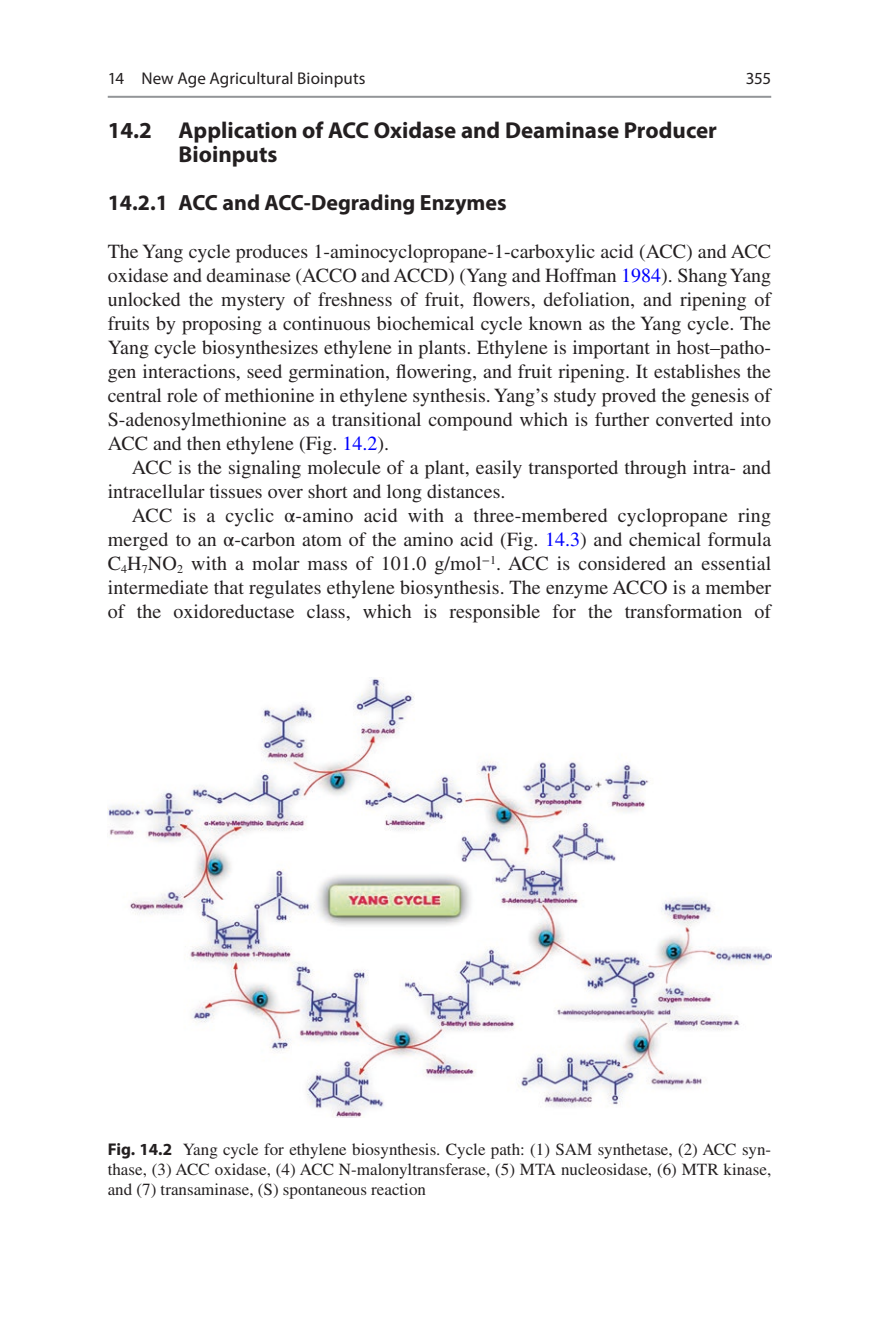
<style>
.page{position:relative;width:879px;height:1333px;background:#fff}
.page>*{position:absolute;margin:0;border:0;box-sizing:border-box;transform-origin:0 0}
.t1{font:700 23px/24px "Fxvqjj Myriad Pro";color:#231f20}
.t2{font:700 22px "Fxvqjj Myriad Pro";color:#231f20}
.t3{font:20px/24px "Ckfrfy Times LT Std";color:#231f20;text-align:justify}
.t4{font:17px/20px "Ckfrfy Times LT Std";color:#231f20;text-align:justify}
.t5{font:17px "Qcnxch Myriad Pro";letter-spacing:.005em;color:#231f20}
.s1{color:#00f}
.s2{font-family:"Sjphyt STIX General"}
.s3{font-family:"Fxvqjj Myriad Pro";font-weight:700}
</style>
<div class="page">
<img style="left:108px;top:677px;width:663px;height:440px">
<hr style="left:108px;top:96px;width:663px;height:2px;background:#939598">
<p class="t5" style="left:108px;top:68px;width:259px">14 New Age Agricultural Bioinputs</p>
<p class="t5" style="left:746px;top:68px;width:27px">355</p>
<p class="t1" style="left:179px;top:117px;width:540px;text-indent:-71px">14.2 Application of ACC Oxidase and Deaminase Producer<br>Bioinputs</p>
<p class="t2" style="left:108px;top:188px;width:400px">14.2.1 ACC and ACC-Degrading Enzymes</p>
<p class="t3" style="left:108px;top:239px;width:665px">The Yang cycle produces 1-aminocyclopropane-1-carboxylic acid (ACC) and ACC oxidase and deaminase (ACCO and ACCD) (Yang and Hoffman <span class="s1">1984</span>). Shang Yang unlocked the mystery of freshness of fruit, flowers, defoliation, and ripening of fruits by proposing a continuous biochemical cycle known as the Yang cycle. The Yang cycle biosynthesizes ethylene in plants. Ethylene is important in host–patho&shy;gen interactions, seed germination, flowering, and fruit ripening. It establishes the central role of methionine in ethylene synthesis. Yang’s study proved the genesis of S-adenosylmethionine as a transitional compound which is further converted into ACC and then ethylene (Fig. <span class="s1">14.2</span>).</p>
<p class="t3" style="left:108px;top:455px;width:665px;text-indent:24px">ACC is the signaling molecule of a plant, easily transported through intra- and intracellular tissues over short and long distances.</p>
<p class="t3" style="left:108px;top:503px;width:665px;text-indent:24px">ACC is a cyclic <span class="s2">α</span>-amino acid with a three-membered cyclopropane ring merged to an <span class="s2">α</span>-carbon atom of the amino acid (Fig. <span class="s1">14.3</span>) and chemical formula C<sub>4</sub>H<sub>7</sub>NO<sub>2</sub> with a molar mass of 101.0 g/mol<sup>−</sup><sup>1</sup>. ACC is considered an essential intermediate that regulates ethylene biosynthesis. The enzyme ACCO is a member of the oxidoreductase class, which is responsible for the transformation of</p>
<p class="t4" style="left:108px;top:1138px;width:665px"><span class="s3">Fig. 14.2</span> Yang cycle for ethylene biosynthesis. Cycle path: (1) SAM synthetase, (2) ACC syn&shy;thase, (3) ACC oxidase, (4) ACC N-malonyltransferase, (5) MTA nucleosidase, (6) MTR kinase, and (7) transaminase, (S) spontaneous reaction</p>
</div>
